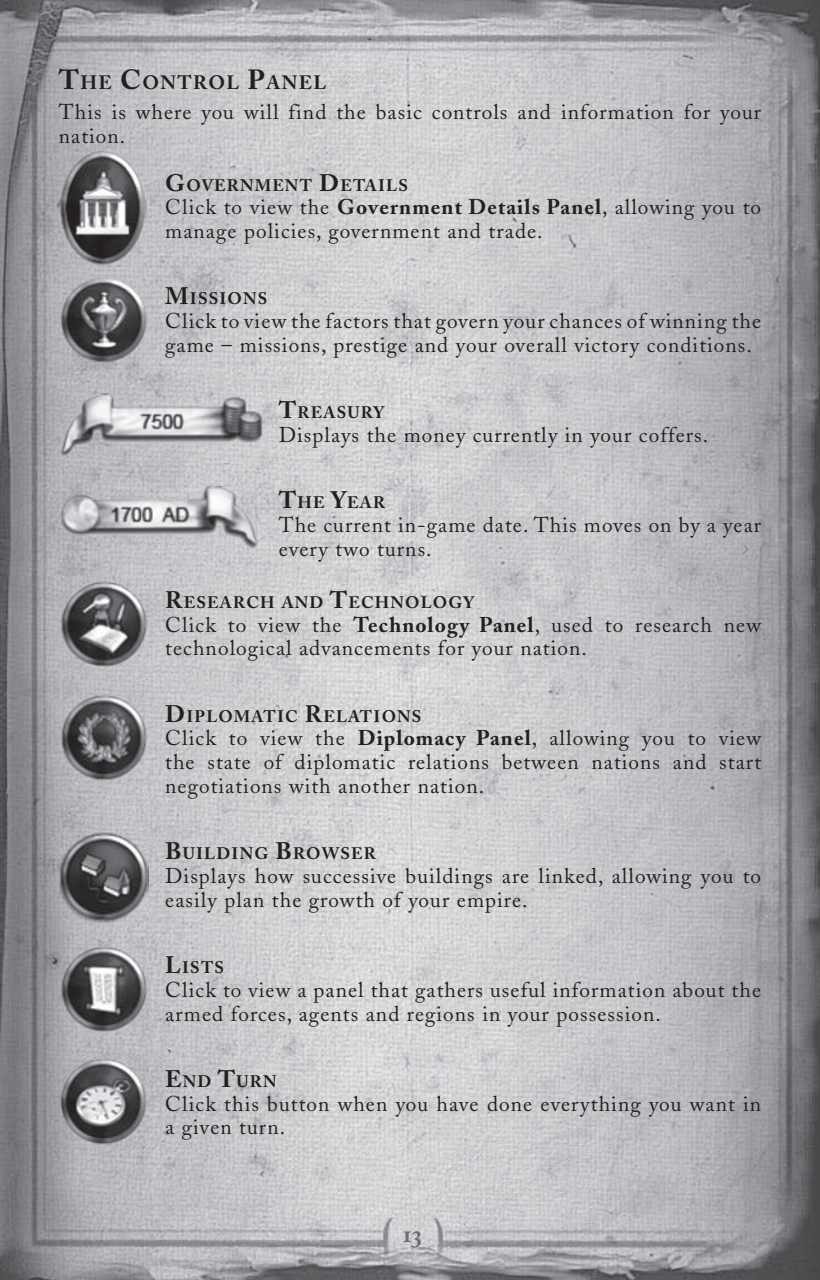
<style>
.page{position:relative;width:820px;height:1280px;background:#fff}
.page>*{position:absolute;margin:0;border:0;box-sizing:border-box;transform-origin:0 0}
.t1{font:25px "Adobe Caslon Bold Os F";color:#6c6d70}
.t2{font:21.25px/23.8px "Adobe Caslon";letter-spacing:.05em;color:#231f20}
.t3{font:700 19.25px "Adobe Caslon";letter-spacing:.07em;color:#231f20}
.t4{font:700 16.75px "Adobe Caslon";letter-spacing:.07em;color:#231f20}
.s1{font-size:27.5px}
.s2{font-size:23.75px}
.s3{font-weight:700}
</style>
<div class="page">
<img style="left:0;top:0;width:819px;height:1280px">
<img style="left:60px;top:150px;width:86px;height:117px">
<img style="left:60px;top:278px;width:88px;height:87px">
<img style="left:60px;top:394px;width:205px;height:68px">
<img style="left:60px;top:487px;width:205px;height:68px">
<img style="left:60px;top:579px;width:88px;height:90px">
<img style="left:60px;top:693px;width:88px;height:90px">
<img style="left:60px;top:832px;width:88px;height:90px">
<img style="left:60px;top:945px;width:88px;height:90px">
<img style="left:60px;top:1057px;width:88px;height:90px">
<svg style="left:0;top:0;width:4px;height:4px"></svg>
<svg style="left:0;top:1276px;width:4px;height:4px"></svg>
<svg style="left:815px;top:0;width:5px;height:4px"></svg>
<svg style="left:815px;top:1276px;width:5px;height:4px"></svg>
<p class="t3" style="left:59px;top:70px;width:269px"><span class="s1">T</span>HE <span class="s1">C</span>ONTROL <span class="s1">P</span>ANEL</p>
<p class="t2" style="left:59px;top:101px;width:703px">This is where you will find the basic controls and information for your nation.</p>
<p class="t4" style="left:165px;top:175px;width:244px"><span class="s2">G</span>OVERNMENT <span class="s2">D</span>ETAILS</p>
<p class="t2" style="left:165px;top:196px;width:597px">Click to view the <span class="s3">government details Panel</span>, allowing you to manage policies, government and trade.</p>
<p class="t4" style="left:165px;top:289px;width:104px"><span class="s2">M</span>ISSIONS</p>
<p class="t2" style="left:165px;top:309px;width:597px">Click to view the factors that govern your chances of winning the game – missions, prestige and your overall victory conditions.</p>
<p class="t4" style="left:278px;top:402px;width:107px"><span class="s2">T</span>REASURY</p>
<p class="t2" style="left:278px;top:423px;width:431px">Displays the money currently in your coffers.</p>
<p class="t4" style="left:278px;top:492px;width:108px"><span class="s2">T</span>HE <span class="s2">Y</span>EAR</p>
<p class="t2" style="left:278px;top:513px;width:483px">The current in-game date. This moves on by a year every two turns.</p>
<p class="t4" style="left:165px;top:592px;width:310px"><span class="s2">R</span>ESEARCH AND <span class="s2">T</span>ECHNOLOGY</p>
<p class="t2" style="left:165px;top:613px;width:597px">Click to view the <span class="s3">technology Panel</span>, used to research new technological advancements for your nation.</p>
<p class="t4" style="left:165px;top:706px;width:257px"><span class="s2">D</span>IPLOMATIC <span class="s2">R</span>ELATIONS</p>
<p class="t2" style="left:165px;top:727px;width:597px;text-align:justify">Click to view the <span class="s3">diplomacy Panel</span>, allowing you to view the state of diplomatic relations between nations and start negotiations with another nation.</p>
<p class="t4" style="left:165px;top:843px;width:212px"><span class="s2">B</span>UILDING <span class="s2">B</span>ROWSER</p>
<p class="t2" style="left:165px;top:864px;width:597px">Displays how successive buildings are linked, allowing you to easily plan the growth of your empire.</p>
<p class="t4" style="left:165px;top:957px;width:60px"><span class="s2">L</span>ISTS</p>
<p class="t2" style="left:165px;top:978px;width:597px">Click to view a panel that gathers useful information about the armed forces, agents and regions in your possession.</p>
<p class="t4" style="left:165px;top:1071px;width:113px"><span class="s2">E</span>ND <span class="s2">T</span>URN</p>
<p class="t2" style="left:165px;top:1092px;width:597px">Click this button when you have done everything you want in a given turn.</p>
<p class="t1" style="left:403px;top:1218px;width:21px">13</p>
</div>
